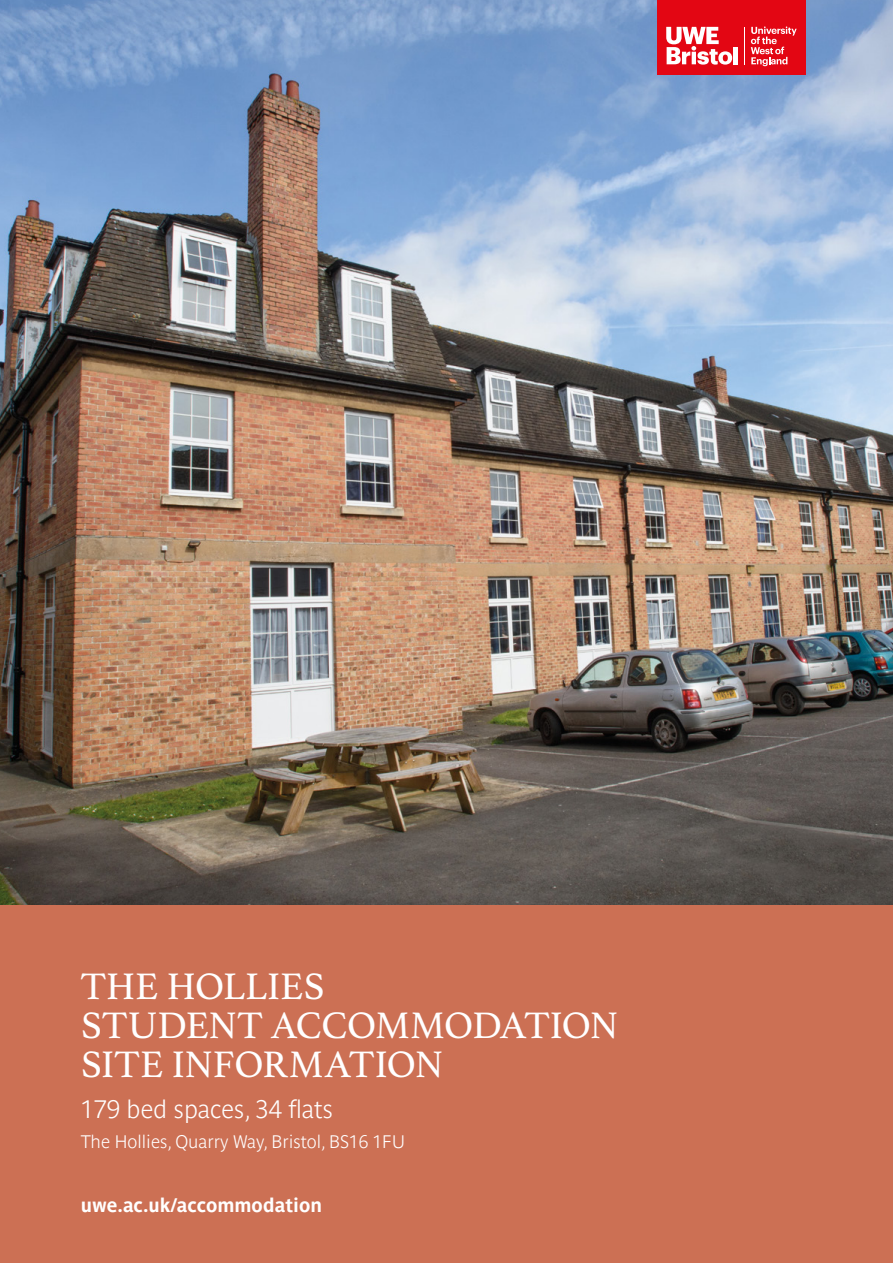
<style>
.page{position:relative;width:893px;height:1263px;background:#fff}
.page>*{position:absolute;margin:0;border:0;box-sizing:border-box;transform-origin:0 0}
.t1{font:39px/39px "Athelas";letter-spacing:-.01em;color:#fff}
.t2{font:700 25.05px "Parisine Pro Clair";color:#fff}
.t3{font:700 19.5px "Parisine Pro";color:#fff}
.t4{font:700 18px "Parisine Pro Clair";color:#fff}
</style>
<div class="page">
<img style="left:0;top:0;width:893px;height:905px">
<div style="left:0;top:905px;width:893px;height:358px;background:#cc7054"></div>
<div style="left:657px;top:0;width:149px;height:74px;background:#e30613"></div>
<hr style="left:744px;top:27px;width:1px;height:37px;background:#fff">
<hr style="left:734px;top:47px;width:4px;height:17px;background:#fff">
<svg style="left:666px;top:27px;width:66px;height:38px"></svg>
<svg style="left:751px;top:26px;width:46px;height:40px"></svg>
<p class="t1" style="left:81px;top:969px;width:539px">THE HOLLIES<br>STUDENT ACCOMMODATION<br>SITE INFORMATION</p>
<p class="t2" style="left:81px;top:1090px;width:254px">179 bed spaces, 34 flats</p>
<p class="t4" style="left:81px;top:1128px;width:326px">The Hollies, Quarry Way, Bristol, BS16 1FU</p>
<p class="t3" style="left:81px;top:1190px;width:243px">uwe.ac.uk/accommodation</p>
</div>
